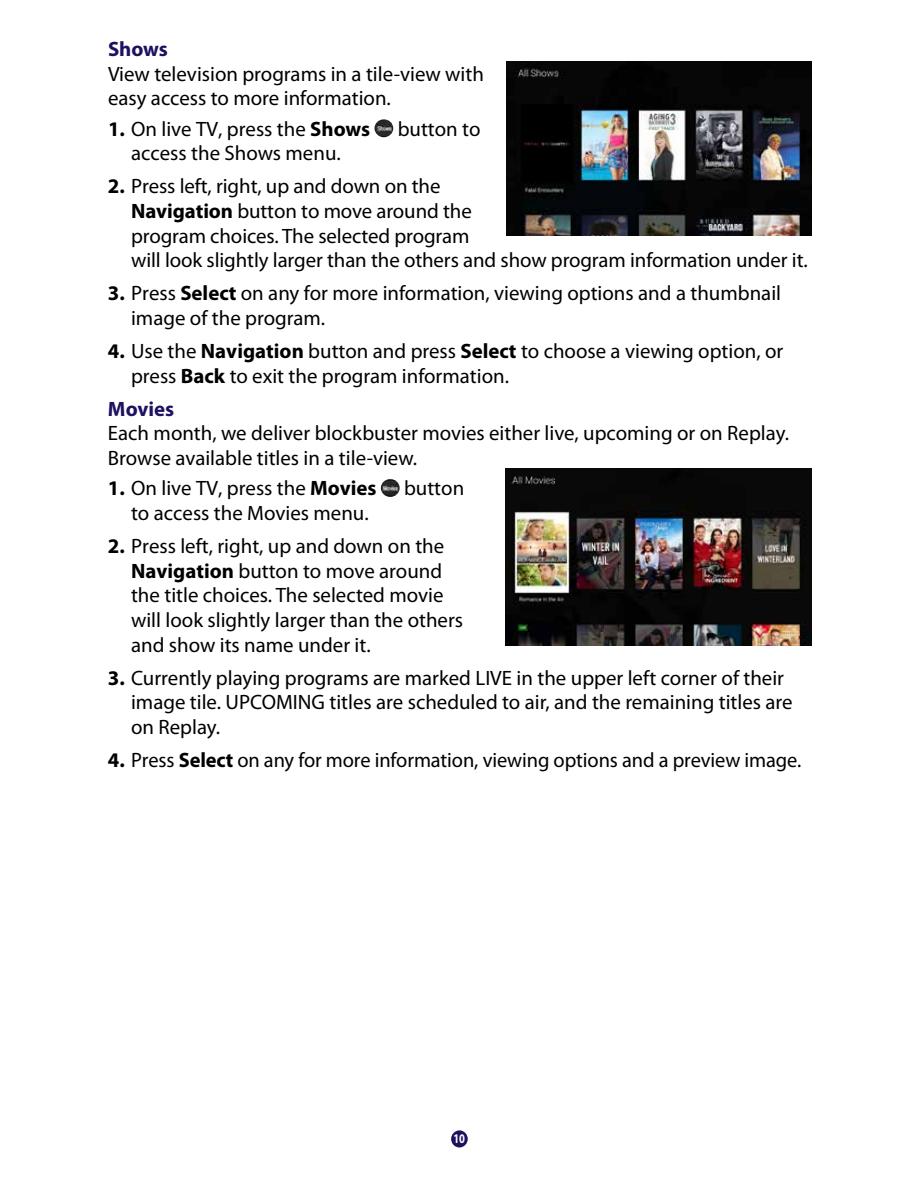
<style>
.page{position:relative;width:918px;height:1188px;background:#fff}
.page>*{position:absolute;margin:0;border:0;box-sizing:border-box;transform-origin:0 0}
.t1{font:20.85px/24.6px "Myriad Pro";color:#000}
.t2{font:700 20.85px "Myriad Pro";color:#1d1160}
.t3{font:700 13.2px "Myriad Pro";color:#fff;scale:.8 1}
.s1{font-weight:700}
</style>
<div class="page">
<div style="left:451px;top:1130px;width:17px;height:18px;background:#1d1160;border-radius:50%"></div>
<img style="left:374px;top:119px;width:19px;height:18px;border-radius:9px">
<img style="left:381px;top:479px;width:19px;height:18px;border-radius:9px">
<img style="left:506px;top:468px;width:306px;height:177px">
<img style="left:506px;top:62px;width:306px;height:173px">
<p class="t2" style="left:108px;top:36px;width:61px">Shows</p>
<p class="t1" style="left:108px;top:61px;width:377px">View television programs in a tile-view with easy access to more information.</p>
<p class="t1" style="left:108px;top:116px;width:264px"><span class="s1">1.</span> On live TV, press the <span class="s1">Shows</span></p>
<p class="t1" style="left:398px;top:116px;width:84px">button to</p>
<p class="t1" style="left:131px;top:141px;width:211px">access the Shows menu.</p>
<p class="t1" style="left:131px;top:174px;width:678px;text-indent:-23px"><span class="s1">2.</span> Press left, right, up and down on the<br><span class="s1">Navigation</span> button to move around the<br>program choices. The selected program<br>will look slightly larger than the others and show program information under it.</p>
<p class="t1" style="left:131px;top:281px;width:652px;text-indent:-23px"><span class="s1">3.</span> Press <span class="s1">Select</span> on any for more information, viewing options and a thumbnail image of the program.</p>
<p class="t1" style="left:131px;top:338px;width:654px;line-height:25px;text-indent:-23px"><span class="s1">4.</span> Use the <span class="s1">Navigation</span> button and press <span class="s1">Select</span> to choose a viewing option, or press <span class="s1">Back</span> to exit the program information.</p>
<p class="t2" style="left:108px;top:395px;width:68px">Movies</p>
<p class="t1" style="left:108px;top:421px;width:683px">Each month, we deliver blockbuster movies either live, upcoming or on Replay.<br>Browse available titles in a tile-view.</p>
<p class="t1" style="left:108px;top:476px;width:270px"><span class="s1">1.</span> On live TV, press the <span class="s1">Movies</span></p>
<p class="t1" style="left:404px;top:476px;width:62px">button</p>
<p class="t1" style="left:131px;top:500px;width:239px">to access the Movies menu.</p>
<p class="t1" style="left:131px;top:534px;width:334px;text-indent:-23px"><span class="s1">2.</span> Press left, right, up and down on the <span class="s1">Navigation</span> button to move around the title choices. The selected movie will look slightly larger than the others and show its name under it.</p>
<p class="t1" style="left:131px;top:665px;width:663px;text-indent:-23px"><span class="s1">3.</span> Currently playing programs are marked LIVE in the upper left corner of their image tile. UPCOMING titles are scheduled to air, and the remaining titles are on Replay.</p>
<p class="t1" style="left:108px;top:747px;width:695px"><span class="s1">4.</span> Press <span class="s1">Select</span> on any for more information, viewing options and a preview image.</p>
<p class="t3" style="left:453px;top:1130px;width:16px">10</p>
</div>
